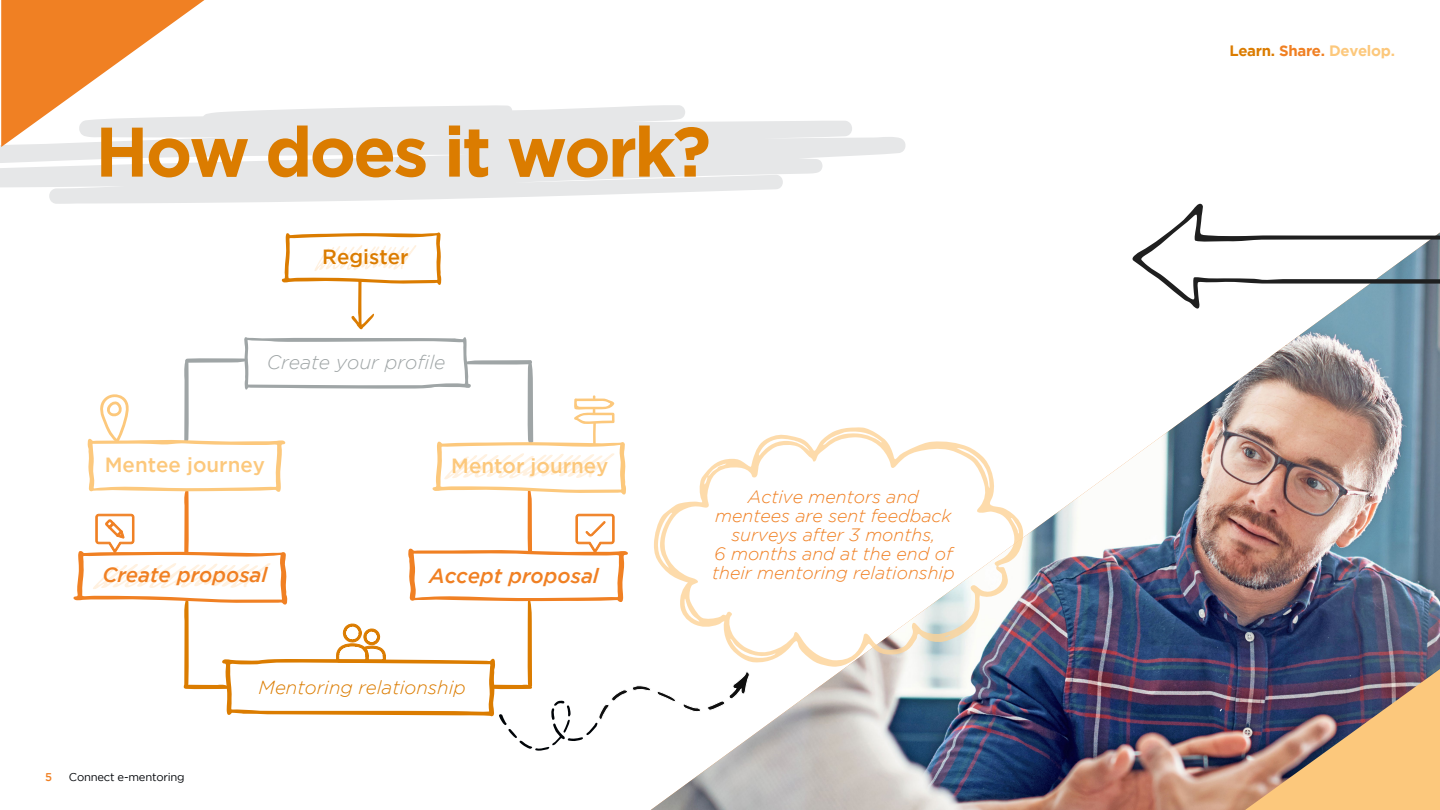
<style>
.page{position:relative;width:1440px;height:810px;background:#fff}
.page>*{position:absolute;margin:0;border:0;box-sizing:border-box;transform-origin:0 0}
.t1{font:700 69.97px "Gotham";letter-spacing:-.04em;color:#db7c00}
.t2{font:italic 500 20.55px "Gotham";color:#f08023}
.t3{font:500 20.55px "Gotham";color:#fcc87c}
.t4{font:500 20.55px "Gotham";color:#db7c00}
.t5{font:italic 300 19.42px "Gotham";color:#9fa5a6}
.t6{font:italic 300 18.83px "Gotham";color:#db7c00}
.t7{font:italic 300 17.77px/19px "Gotham";color:#f08023;text-align:center}
.t8{font:700 15px "Gotham";letter-spacing:-.02em;color:#fcc87c}
.t9{font:11.25px "Gotham";letter-spacing:-.02em;color:#000408}
.t10{font:500 11.25px "Gotham";color:#f08023}
.s1{color:#db7c00}
.s2{color:#f08023}
</style>
<div class="page">
<img style="left:651px;top:310px;width:789px;height:500px">
<img style="left:1245px;top:669px;width:195px;height:141px">
<svg style="left:0;top:105px;width:906px;height:99px;fill:#e6e7e8"></svg>
<svg style="left:1px;top:0;width:203px;height:147px"></svg>
<svg style="left:701px;top:427px;width:323px;height:240px"></svg>
<svg style="left:1132px;top:203px;width:308px;height:107px"></svg>
<svg style="left:707px;top:671px;width:43px;height:40px"></svg>
<svg style="left:282px;top:232px;width:160px;height:97px"></svg>
<svg style="left:73px;top:336px;width:628px;height:415px"></svg>
<h1 class="t1" style="left:95px;top:111px;width:617px">How does it work?</h1>
<p class="t4" style="left:322px;top:245px;width:88px">Register</p>
<p class="t5" style="left:267px;top:352px;width:180px">Create your profile</p>
<p class="t3" style="left:105px;top:453px;width:162px">Mentee journey</p>
<p class="t3" style="left:451px;top:454px;width:159px">Mentor journey</p>
<p class="t2" style="left:102px;top:563px;width:167px">Create proposal</p>
<p class="t2" style="left:429px;top:564px;width:171px">Accept proposal</p>
<p class="t10" style="left:45px;top:771px;width:8px">5</p>
<p class="t9" style="left:69px;top:771px;width:117px">Connect e-mentoring</p>
<p class="t6" style="left:259px;top:677px;width:209px">Mentoring relationship</p>
<p class="t7" style="left:712px;top:488px;width:244px">Active mentors and mentees are sent feedback surveys after 3 months,<br>6 months and at the end of their mentoring relationship</p>
<p class="t8" style="left:1229px;top:42px;width:167px"><span class="s1">Learn.</span> <span class="s2">Share.</span> Develop.</p>
</div>
